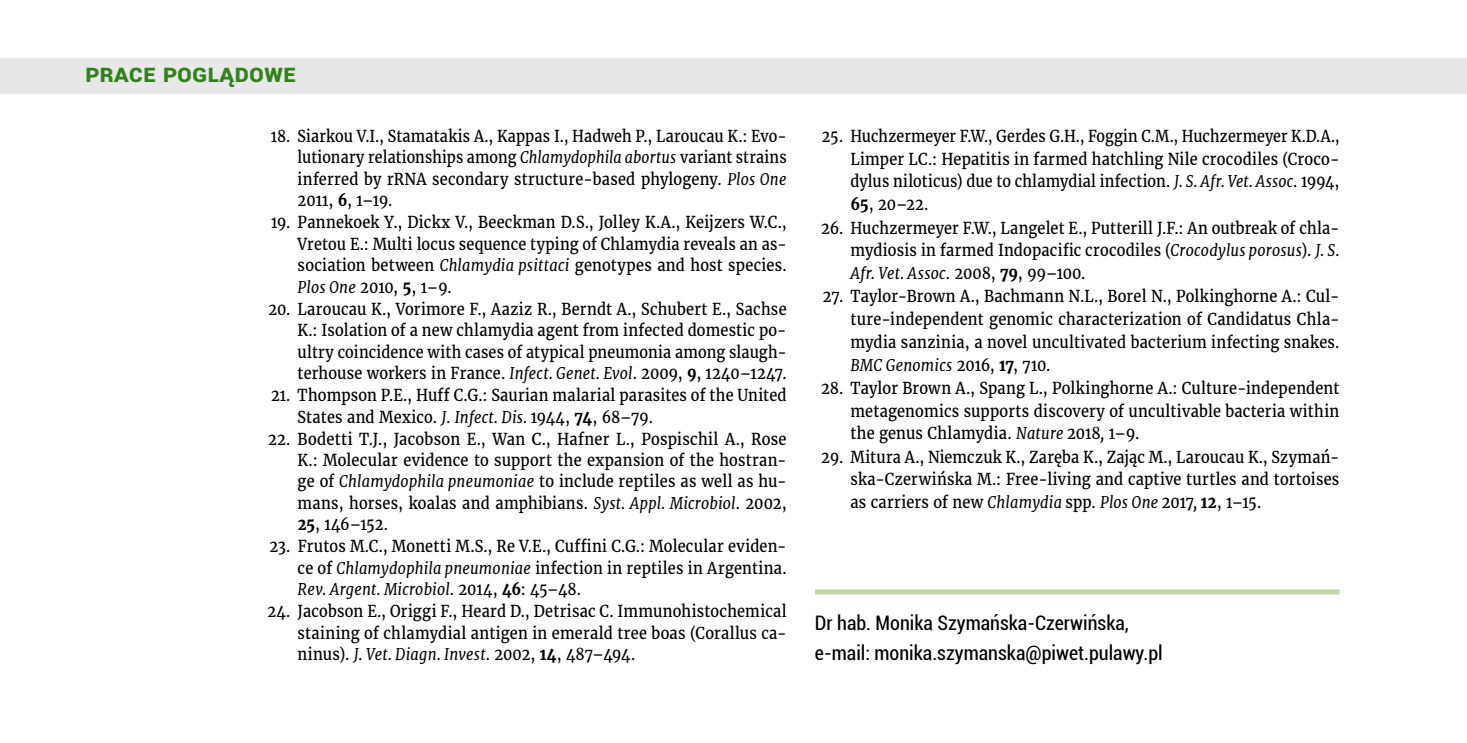
<style>
.page{position:relative;width:1467px;height:743px;background:#fff}
.page>*{position:absolute;margin:0;border:0;box-sizing:border-box;transform-origin:0 0}
.t1{font:700 25px "Roboto";color:#32821c}
.t2{font:condensed 20px/30.2px "Roboto";color:#000}
.t3{font:16.25px/21.5px "Merriweather";letter-spacing:.015em;color:#000;text-align:justify;scale:.9 1}
.t4{font:16.25px/21.5px "Merriweather";letter-spacing:.015em;color:#000;text-align:justify;scale:.89 1}
.t5{font:16.25px/21.5px "Merriweather";letter-spacing:.015em;color:#000;text-align:justify;scale:.91 1}
.t6{font:16.25px/22.8px "Merriweather";letter-spacing:.015em;color:#000;text-align:justify;scale:.88 1}
.s1{font-style:italic}
.s2{font-weight:700}
</style>
<div class="page">
<div style="left:815px;top:589px;width:524px;height:5px;background:#c0d5ad"></div>
<div style="left:0;top:58px;width:1467px;height:35px;background:#e8e8e8"></div>
<h1 class="t1" style="left:85px;top:56px;width:213px">Prace poglądowe</h1>
<p class="t4" style="left:298px;top:125px;width:551px;text-indent:-27px">18. Siarkou V.I., Stamatakis A., Kappas I., Hadweh P., Laroucau K.: Evo&shy;lutionary relationships among <span class="s1">Chlamydophila abortus</span> variant strains inferred by rRNA secondary structure-based phylogeny. <span class="s1">Plos One </span>2011, <span class="s2">6</span>, 1–19.</p>
<p class="t3" style="left:298px;top:212px;width:545px;text-indent:-27px">19. Pannekoek Y., Dickx V., Beeckman D.S., Jolley K.A., Keijzers W.C., Vretou E.: Multi locus sequence typing of Chlamydia reveals an as&shy;sociation between <span class="s1">Chlamydia psittaci</span> genotypes and host species.<br><span class="s1">Plos One</span> 2010, <span class="s2">5</span>, 1–9.</p>
<p class="t3" style="left:298px;top:298px;width:545px;text-indent:-29px">20. Laroucau K., Vorimore F., Aaziz R., Berndt A., Schubert E., Sachse K.: Isolation of a new chlamydia agent from infected domestic po&shy;ultry coincidence with cases of atypical pneumonia among slaugh&shy;terhouse workers in France. <span class="s1">Infect. Genet. Evol</span>. 2009, <span class="s2">9</span>, 1240–1247.</p>
<p class="t3" style="left:298px;top:384px;width:545px;text-indent:-27px">21. Thompson P.E., Huff C.G.: Saurian malarial parasites of the United<br>States and Mexico. <span class="s1">J. Infect. Dis.</span> 1944, <span class="s2">74</span>, 68–79.</p>
<p class="t5" style="left:298px;top:428px;width:539px;text-indent:-29px">22. Bodetti T.J., Jacobson E., Wan C., Hafner L., Pospischil A., Rose K.: Molecular evidence to support the expansion of the hostran&shy;ge of <span class="s1">Chlamydophila pneumoniae</span> to include reptiles as well as hu&shy;mans, horses, koalas and amphibians. <span class="s1">Syst. Appl. Microbiol</span>. 2002, <span class="s2">25</span>, 146–152.</p>
<p class="t3" style="left:298px;top:535px;width:545px;text-indent:-28px">23. Frutos M.C., Monetti M.S., Re V.E., Cuffini C.G.: Molecular eviden&shy;ce of <span class="s1">Chlamydophila pneumoniae</span> infection in reptiles in Argentina.<br><span class="s1">Rev. Argent. Microbiol</span>. 2014, <span class="s2">46</span>: 45–48.</p>
<p class="t3" style="left:298px;top:600px;width:545px;text-indent:-30px">24. Jacobson E., Origgi F., Heard D., Detrisac C. Immunohistochemical staining of chlamydial antigen in emerald tree boas (Corallus ca&shy;ninus). <span class="s1">J. Vet. Diagn. Invest</span>. 2002, <span class="s2">14</span>, 487–494.</p>
<p class="t6" style="left:850px;top:125px;width:557px;text-indent:-28px">25. Huchzermeyer F.W., Gerdes G.H., Foggin C.M., Huchzermeyer K.D.A., Limper LC.: Hepatitis in farmed hatchling Nile crocodiles (Croco&shy;dylus niloticus) due to chlamydial infection. <span class="s1">J. S. Afr. Vet. Assoc</span>. 1994, <span class="s2">65</span>, 20–22.</p>
<p class="t3" style="left:850px;top:216px;width:545px;line-height:22.8px;text-indent:-29px">26. Huchzermeyer F.W., Langelet E., Putterill J.F.: An outbreak of chla&shy;mydiosis in farmed Indopacific crocodiles (<span class="s1">Crocodylus porosus</span>). <span class="s1">J. S.<br>Afr. Vet. Assoc</span>. 2008, <span class="s2">79</span>, 99–100.</p>
<p class="t3" style="left:850px;top:285px;width:545px;line-height:22.8px;text-indent:-28px">27. Taylor-Brown A., Bachmann N.L., Borel N., Polkinghorne A.: Cul&shy;ture-independent genomic characterization of Candidatus Chla&shy;mydia sanzinia, a novel uncultivated bacterium infecting snakes.<br><span class="s1">BMC Genomics</span> 2016, <span class="s2">17</span>, 710.</p>
<p class="t3" style="left:850px;top:377px;width:545px;line-height:22.8px;text-indent:-29px">28. Taylor Brown A., Spang L., Polkinghorne A.: Culture-independent metagenomics supports discovery of uncultivable bacteria within the genus Chlamydia. <span class="s1">Nature</span> 2018<span class="s1">,</span> 1–9.</p>
<p class="t4" style="left:850px;top:445px;width:551px;line-height:22.8px;text-indent:-29px">29. Mitura A., Niemczuk K., Zaręba K., Zając M., Laroucau K., Szymań&shy;ska-Czerwińska M.: Free-living and captive turtles and tortoises as carriers of new <span class="s1">Chlamydia</span> spp. <span class="s1">Plos One</span> 2017<span class="s1">,</span> <span class="s2">12</span>, 1–15.</p>
<p class="t2" style="left:815px;top:607px;width:349px">Dr hab. Monika Szymańska-Czerwińska, e-mail: monika.szymanska@piwet.pulawy.pl</p>
</div>
